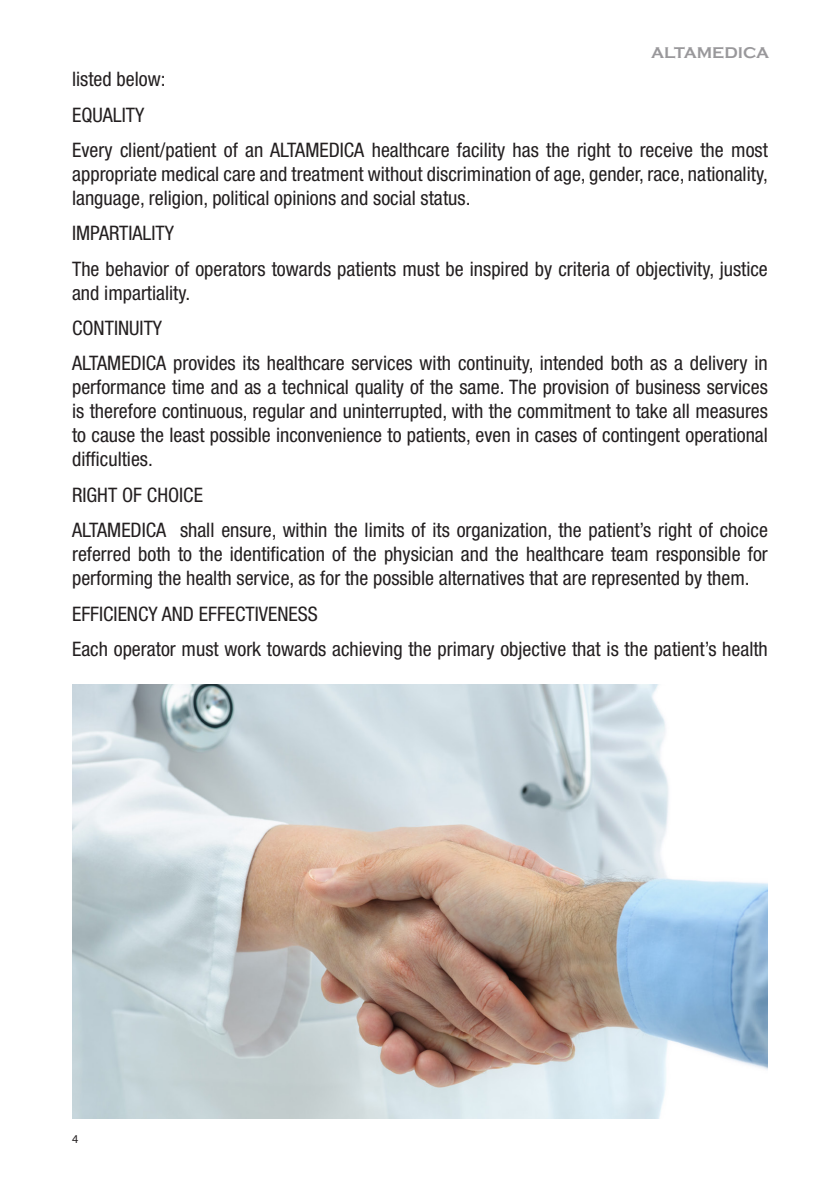
<style>
.page{position:relative;width:840px;height:1191px;background:#fff}
.page>*{position:absolute;margin:0;border:0;box-sizing:border-box;transform-origin:0 0}
.Brochure_Alta{font:condensed 20px/24px "Helvetica Neue LT Std";color:#231f20;text-align:justify}
.t1{font:700 16px "Copperplate Gothic";color:#99989b}
.t2{font:12px "Myriad Pro";color:#231f20}
</style>
<div class="page">
<img style="left:72px;top:684px;width:695px;height:435px">
<p class="t1" style="left:650px;top:44px;width:120px">ALTAMEDICA</p>
<p class="Brochure_Alta" style="left:72px;top:67px;width:95px">listed below:</p>
<p class="Brochure_Alta" style="left:72px;top:102px;width:74px">EQUALITY</p>
<p class="Brochure_Alta" style="left:72px;top:138px;width:697px">Every client/patient of an ALTAMEDICA healthcare facility has the right to receive the most appropriate medical care and treatment without discrimination of age, gender, race, nationality, language, religion, political opinions and social status.</p>
<p class="Brochure_Alta" style="left:72px;top:221px;width:103px">IMPARTIALITY</p>
<p class="Brochure_Alta" style="left:72px;top:256px;width:697px">The behavior of operators towards patients must be inspired by criteria of objectivity, justice and impartiality.</p>
<p class="Brochure_Alta" style="left:72px;top:316px;width:92px">CONTINUITY</p>
<p class="Brochure_Alta" style="left:72px;top:351px;width:697px">ALTAMEDICA provides its healthcare services with continuity, intended both as a delivery in performance time and as a technical quality of the same. The provision of business services is therefore continuous, regular and uninterrupted, with the commitment to take all measures to cause the least possible inconvenience to patients, even in cases of contingent operational difficulties.</p>
<p class="Brochure_Alta" style="left:72px;top:482px;width:132px">RIGHT OF CHOICE</p>
<p class="Brochure_Alta" style="left:72px;top:518px;width:697px">ALTAMEDICA shall ensure, within the limits of its organization, the patient’s right of choice referred both to the identification of the physician and the healthcare team responsible for performing the health service, as for the possible alternatives that are represented by them.</p>
<p class="Brochure_Alta" style="left:72px;top:601px;width:247px">EFFICIENCY AND EFFECTIVENESS</p>
<p class="Brochure_Alta" style="left:72px;top:636px;width:697px">Each operator must work towards achieving the primary objective that is the patient’s health</p>
<p class="t2" style="left:72px;top:1131px;width:8px">4</p>
</div>
